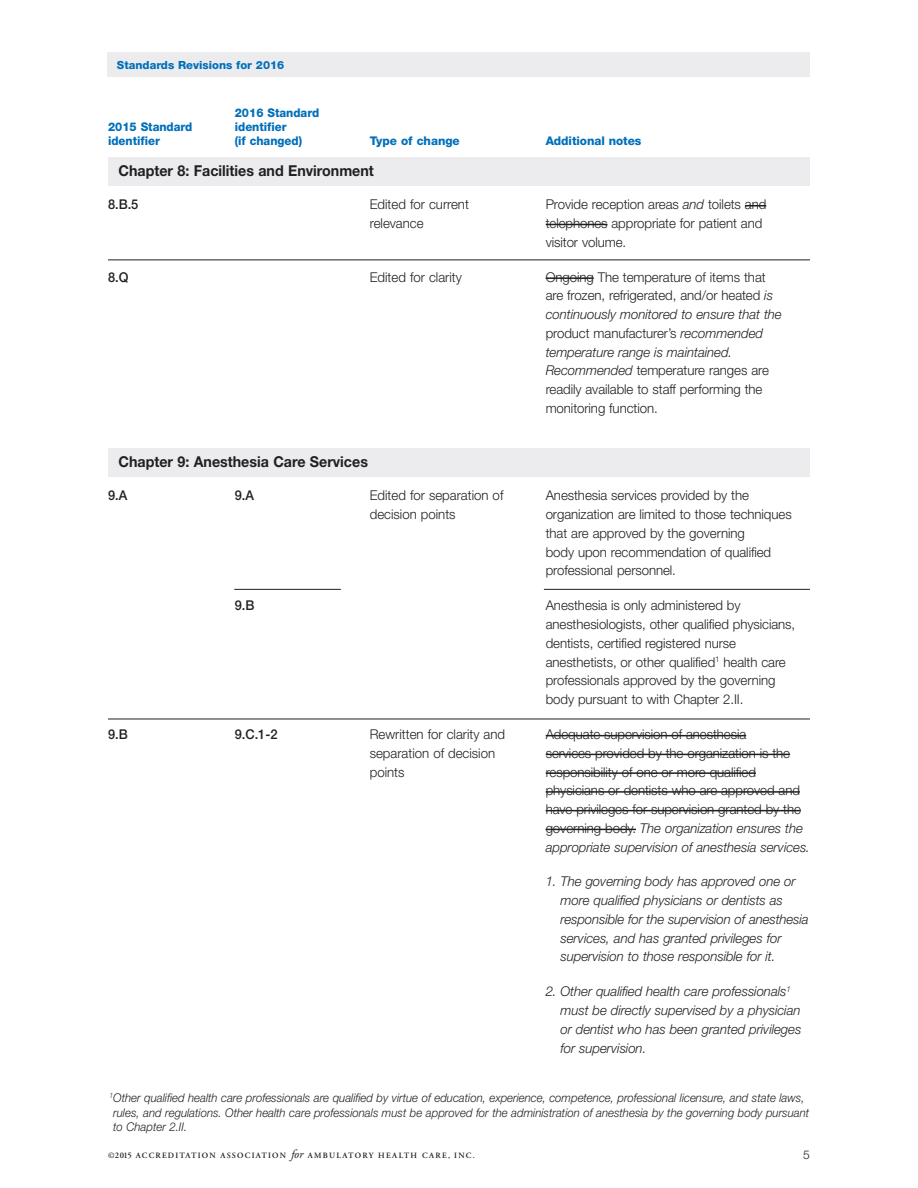
<style>
.page{position:relative;width:918px;height:1188px;background:#fff}
.page>*{position:absolute;margin:0;border:0;box-sizing:border-box;transform-origin:0 0}
.t1{font:700 15px "Helvetica Neue LT Std";color:#231f20;scale:.95 1}
.t2{font:300 13.5px/18.8px "Helvetica Neue LT Std";letter-spacing:-.005em;color:#231f20}
.t3{font:italic 300 13.5px/18.8px "Helvetica Neue LT Std";letter-spacing:-.005em;color:#231f20}
.t4{font:500 13.5px "Helvetica Neue LT Std";color:#231f20;scale:.95 1}
.t5{font:italic 300 12px/14.4px "Helvetica Neue LT Std";color:#231f20;scale:.95 1}
.t6{font:800 12px/14.4px "Helvetica Neue LT Std";color:#006fba;scale:.95 1}
.t7{font:800 12px "Helvetica Neue LT Std";color:#006fba}
.t8{font:300 12px "Helvetica Neue LT Std";color:#231f20}
.t9{font:800 11.25px "Helvetica Neue LT Std";color:#006fba}
.t10{font:600 8.1px "Adobe Garamond Pro";letter-spacing:.15em;color:#231f20}
.s1{font-style:italic}
.s2{font-size:8.55px}
.s3{font-weight:400;font-style:italic;font-size:12.3px}
</style>
<div class="page">
<svg style="left:745px;top:205px;width:21px;height:1px"></svg>
<hr style="left:546px;top:224px;width:62px;height:1px;background:#231f20">
<hr style="left:546px;top:277px;width:48px;height:2px;background:#231f20">
<hr style="left:108px;top:260px;width:702px;height:1px;background:#231f20">
<div style="left:108px;top:448px;width:702px;height:29px;background:#ececee"></div>
<hr style="left:546px;top:735px;width:200px;height:1px;background:#231f20">
<hr style="left:546px;top:754px;width:244px;height:1px;background:#231f20">
<hr style="left:546px;top:772px;width:210px;height:2px;background:#231f20">
<hr style="left:546px;top:791px;width:254px;height:2px;background:#231f20">
<hr style="left:546px;top:810px;width:255px;height:1px;background:#231f20">
<hr style="left:546px;top:829px;width:90px;height:1px;background:#231f20">
<hr style="left:108px;top:719px;width:702px;height:1px;background:#231f20">
<hr style="left:234px;top:589px;width:107px;height:1px;background:#231f20">
<hr style="left:544px;top:589px;width:266px;height:1px;background:#231f20">
<div style="left:108px;top:157px;width:702px;height:29px;background:#ececee"></div>
<div style="left:108px;top:52px;width:702px;height:25px;background:#ececee"></div>
<p class="t9" style="left:117px;top:61px;width:169px">Standards Revisions for 2016</p>
<p class="t6" style="left:235px;top:106px;width:90px">2016 Standard identifier<br>(if changed)</p>
<p class="t6" style="left:108px;top:121px;width:90px">2015 Standard identifier</p>
<p class="t7" style="left:370px;top:137px;width:92px">Type of change</p>
<p class="t7" style="left:546px;top:137px;width:97px">Additional notes</p>
<p class="t1" style="left:119px;top:165px;width:270px">Chapter 8: Facilities and Environment</p>
<p class="t4" style="left:108px;top:199px;width:34px">8.B.5</p>
<p class="t4" style="left:108px;top:272px;width:23px">8.Q</p>
<p class="t2" style="left:370px;top:196px;width:101px">Edited for current relevance</p>
<p class="t2" style="left:370px;top:269px;width:94px">Edited for clarity</p>
<p class="t1" style="left:119px;top:456px;width:264px">Chapter 9: Anesthesia Care Services</p>
<p class="t4" style="left:235px;top:491px;width:22px">9.A</p>
<p class="t4" style="left:108px;top:491px;width:22px">9.A</p>
<p class="t2" style="left:370px;top:487px;width:135px">Edited for separation of decision points</p>
<p class="t4" style="left:108px;top:729px;width:22px">9.B</p>
<p class="t4" style="left:235px;top:601px;width:22px">9.B</p>
<p class="t4" style="left:235px;top:729px;width:47px">9.C.1-2</p>
<p class="t2" style="left:370px;top:726px;width:137px">Rewritten for clarity and separation of decision points</p>
<p class="t2" style="left:546px;top:196px;width:222px">Provide reception areas <span class="s1">and</span> toilets and telephones appropriate for patient and visitor volume.</p>
<p class="t2" style="left:546px;top:269px;width:238px">Ongoing The temperature of items that are frozen, refrigerated, and/or heated <span class="s1">is continuously monitored to ensure that the </span>product manufacturer’s <span class="s1">recommended temperature range is maintained.<br>Recommended</span> temperature ranges are readily available to staff performing the monitoring function.</p>
<p class="t2" style="left:546px;top:487px;width:248px">Anesthesia services provided by the organization are limited to those techniques that are approved by the governing<br>body upon recommendation of qualified professional personnel.</p>
<p class="t2" style="left:546px;top:597px;width:251px">Anesthesia is only administered by anesthesiologists, other qualified physicians, dentists, certified registered nurse anesthetists, or other qualified<sup>1</sup> health care professionals approved by the governing body pursuant to with Chapter 2.II.</p>
<p class="t2" style="left:546px;top:726px;width:266px">Adequate supervision of anesthesia<br>services provided by the organization is the responsibility of one or more qualified physicians or dentists who are approved and have privileges for supervision granted by the governing body. <span class="s1">The organization ensures the appropriate supervision of anesthesia services.</span></p>
<p class="t3" style="left:561px;top:874px;width:250px;text-indent:-15px">1. The governing body has approved one or more qualified physicians or dentists as responsible for the supervision of anesthesia services, and has granted privileges for supervision to those responsible for it.</p>
<p class="t3" style="left:561px;top:984px;width:242px;text-indent:-15px">2. Other qualified health care professionals<sup>1 </sup>must be directly supervised by a physician or dentist who has been granted privileges for supervision.</p>
<p class="t5" style="left:113px;top:1092px;width:734px;text-indent:-4px"><sup>1</sup>Other qualified health care professionals are qualified by virtue of education, experience, competence, professional licensure, and state laws, rules, and regulations. Other health care professionals must be approved for the administration of anesthesia by the governing body pursuant to Chapter 2.II.</p>
<p class="t10" style="left:108px;top:1152px;width:368px">©<span class="s2">2015</span> ACCREDITATION ASSOCIATION <span class="s3">for</span> AMBULATORY HEALTH CARE, INC.</p>
<p class="t8" style="left:803px;top:1151px;width:8px">5</p>
</div>
